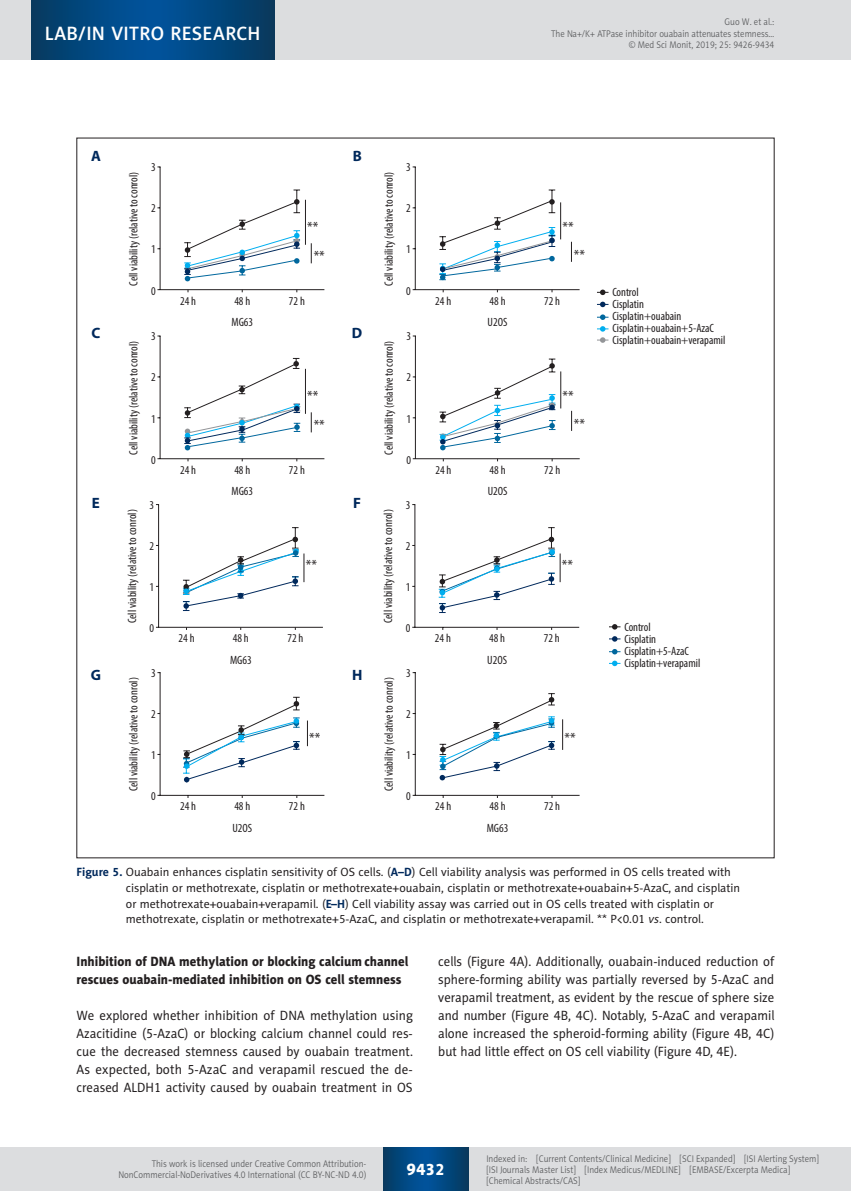
<style>
.page{position:relative;width:851px;height:1191px;background:#fff}
.page>*{position:absolute;margin:0;border:0;box-sizing:border-box;transform-origin:0 0}
.t1{font:19.5px "Naomi Sans EFN Medium";letter-spacing:.015em;color:#fff}
.t2{font:16.5px "Naomi Sans EFN Heavy";color:#fff}
.t3{font:condensed 15px "Myriad Pro";color:#231f20}
.t4{font:700 15px "Myriad Pro";color:#00295c}
.MSM_Body{font:13.5px/18px "Naomi Sans EFN";color:#231f20;text-align:justify;scale:.95 1}
.MSM_Body-2{font:13.5px/18px "Naomi Sans EFN";color:#231f20;text-align:justify;scale:.96 1}
.MSM_Headline_2{font:13.5px/18px "Naomi Sans EFN Heavy";color:#231f20;scale:.95 1}
.t5{font:condensed 12px/21.6px "Myriad Pro";color:#231f20}
.MSM_Rycina_tytul{font:12px/15.8px "Naomi Sans EFN";color:#231f20}
.t6{font:9.75px/11.2px "Naomi Sans EFN Light";color:#57585a;text-align:right;scale:.9 1}
.s1{font-weight:700;color:#00295c}
.s2{font-style:italic}
</style>
<div class="page">
<hr style="left:157px;top:289px;width:167px;height:1px;background:#231f20">
<hr style="left:160px;top:167px;width:1px;height:123px;background:#231f20">
<svg style="left:609px;top:660px;width:11px;height:6px"></svg>
<svg style="left:609px;top:649px;width:11px;height:5px"></svg>
<svg style="left:609px;top:636px;width:11px;height:5px"></svg>
<svg style="left:609px;top:624px;width:11px;height:5px"></svg>
<svg style="left:597px;top:326px;width:11px;height:17px"></svg>
<svg style="left:597px;top:314px;width:11px;height:6px"></svg>
<svg style="left:597px;top:302px;width:11px;height:5px"></svg>
<svg style="left:597px;top:289px;width:11px;height:6px"></svg>
<hr style="left:412px;top:289px;width:167px;height:1px;background:#231f20">
<hr style="left:415px;top:167px;width:1px;height:123px;background:#231f20">
<hr style="left:412px;top:458px;width:167px;height:1px;background:#231f20">
<hr style="left:415px;top:336px;width:1px;height:123px;background:#231f20">
<hr style="left:157px;top:458px;width:167px;height:1px;background:#231f20">
<hr style="left:160px;top:336px;width:1px;height:123px;background:#231f20">
<hr style="left:157px;top:795px;width:167px;height:1px;background:#231f20">
<hr style="left:160px;top:672px;width:1px;height:123px;background:#231f20">
<svg style="left:184px;top:190px;width:388px;height:260px"></svg>
<hr style="left:156px;top:627px;width:167px;height:1px;background:#231f20">
<hr style="left:158px;top:504px;width:1px;height:123px;background:#231f20">
<hr style="left:412px;top:627px;width:167px;height:1px;background:#231f20">
<hr style="left:414px;top:504px;width:1px;height:123px;background:#231f20">
<svg style="left:183px;top:527px;width:121px;height:84px"></svg>
<svg style="left:438px;top:527px;width:122px;height:86px"></svg>
<svg style="left:307px;top:720px;width:1px;height:26px"></svg>
<svg style="left:183px;top:697px;width:116px;height:85px"></svg>
<hr style="left:412px;top:795px;width:167px;height:1px;background:#231f20">
<hr style="left:415px;top:672px;width:1px;height:123px;background:#231f20">
<hr style="left:562px;top:719px;width:1px;height:31px;background:#231f20">
<svg style="left:439px;top:693px;width:115px;height:87px"></svg>
<div style="left:0;top:1148px;width:850px;height:43px;background:#dcdddf"></div>
<svg style="left:383px;top:1147px;width:85px;height:43px;background:#02477e"></svg>
<div style="left:0;top:0;width:850px;height:60px;background:#dcdddf"></div>
<hr style="left:850px;top:0;width:1px;height:60px;background:#dcdddf">
<svg style="left:32px;top:0;width:242px;height:60px;background:#02477f"></svg>
<h1 class="t1" style="left:45px;top:22px;width:217px">LAB/IN VITRO RESEARCH</h1>
<p class="t6" style="left:551px;top:16px;width:249px">Guo W. et al.:<br>The Na+/K+ ATPase inhibitor ouabain attenuates stemness… © Med Sci Monit, 2019; 25: 9426-9434</p>
<p class="t4" style="left:91px;top:147px;width:11px">A</p>
<p class="t4" style="left:91px;top:323px;width:10px">C</p>
<p class="t4" style="left:92px;top:493px;width:10px">E</p>
<p class="t5" style="left:122px;top:286px;width:115px;rotate:-90deg">Cell viability (relative to conrol)</p>
<p class="t5" style="left:151px;top:156px;width:6px">3</p>
<p class="t5" style="left:151px;top:197px;width:6px">2</p>
<p class="t5" style="left:151px;top:238px;width:6px">1</p>
<p class="t5" style="left:151px;top:280px;width:6px">0</p>
<p class="t5" style="left:122px;top:455px;width:115px;rotate:-90deg">Cell viability (relative to conrol)</p>
<p class="t5" style="left:151px;top:325px;width:6px">3</p>
<p class="t5" style="left:151px;top:366px;width:6px">2</p>
<p class="t5" style="left:151px;top:407px;width:6px">1</p>
<p class="t5" style="left:151px;top:449px;width:6px">0</p>
<p class="t5" style="left:121px;top:623px;width:115px;rotate:-90deg">Cell viability (relative to conrol)</p>
<p class="t5" style="left:150px;top:493px;width:6px">3</p>
<p class="t5" style="left:150px;top:535px;width:6px">2</p>
<p class="t5" style="left:150px;top:576px;width:6px">1</p>
<p class="t5" style="left:150px;top:617px;width:6px">0</p>
<p class="t3" style="left:307px;top:218px;width:13px">**</p>
<p class="t3" style="left:313px;top:247px;width:13px">**</p>
<p class="t5" style="left:180px;top:290px;width:17px">24 h</p>
<p class="t5" style="left:231px;top:290px;width:23px">48 h<br>MG63</p>
<p class="t5" style="left:289px;top:290px;width:17px">72 h</p>
<p class="t3" style="left:307px;top:387px;width:13px">**</p>
<p class="t3" style="left:313px;top:416px;width:13px">**</p>
<p class="t5" style="left:180px;top:459px;width:17px">24 h</p>
<p class="t5" style="left:231px;top:459px;width:23px">48 h<br>MG63</p>
<p class="t5" style="left:289px;top:459px;width:17px">72 h</p>
<p class="t3" style="left:306px;top:555px;width:13px">**</p>
<p class="t5" style="left:179px;top:627px;width:17px">24 h</p>
<p class="t5" style="left:230px;top:627px;width:23px">48 h<br>MG63</p>
<p class="t5" style="left:287px;top:627px;width:17px">72 h</p>
<p class="t4" style="left:91px;top:665px;width:12px">G</p>
<p class="t5" style="left:122px;top:791px;width:115px;rotate:-90deg">Cell viability (relative to conrol)</p>
<p class="t5" style="left:151px;top:661px;width:6px">3</p>
<p class="t5" style="left:151px;top:703px;width:6px">2</p>
<p class="t5" style="left:151px;top:744px;width:6px">1</p>
<p class="t5" style="left:151px;top:785px;width:6px">0</p>
<p class="t3" style="left:309px;top:729px;width:13px">**</p>
<p class="t5" style="left:180px;top:795px;width:17px">24 h</p>
<p class="t5" style="left:232px;top:795px;width:21px">48 h<br>U2OS</p>
<p class="t5" style="left:289px;top:795px;width:17px">72 h</p>
<p class="t4" style="left:352px;top:147px;width:11px">B</p>
<p class="t4" style="left:352px;top:323px;width:12px">D</p>
<p class="t4" style="left:353px;top:493px;width:9px">F</p>
<p class="t5" style="left:377px;top:286px;width:115px;rotate:-90deg">Cell viability (relative to conrol)</p>
<p class="t5" style="left:406px;top:156px;width:6px">3</p>
<p class="t5" style="left:406px;top:197px;width:6px">2</p>
<p class="t5" style="left:406px;top:238px;width:6px">1</p>
<p class="t5" style="left:406px;top:280px;width:6px">0</p>
<p class="t5" style="left:378px;top:455px;width:115px;rotate:-90deg">Cell viability (relative to conrol)</p>
<p class="t5" style="left:406px;top:325px;width:6px">3</p>
<p class="t5" style="left:406px;top:366px;width:6px">2</p>
<p class="t5" style="left:406px;top:407px;width:6px">1</p>
<p class="t5" style="left:406px;top:449px;width:6px">0</p>
<p class="t5" style="left:377px;top:623px;width:115px;rotate:-90deg">Cell viability (relative to conrol)</p>
<p class="t5" style="left:406px;top:493px;width:6px">3</p>
<p class="t5" style="left:406px;top:535px;width:6px">2</p>
<p class="t5" style="left:406px;top:576px;width:6px">1</p>
<p class="t5" style="left:406px;top:617px;width:6px">0</p>
<p class="t3" style="left:562px;top:218px;width:13px">**</p>
<p class="t3" style="left:573px;top:246px;width:13px">**</p>
<p class="t5" style="left:435px;top:290px;width:17px">24 h</p>
<p class="t5" style="left:487px;top:290px;width:21px">48 h<br>U2OS</p>
<p class="t5" style="left:544px;top:290px;width:17px">72 h</p>
<p class="t3" style="left:562px;top:387px;width:13px">**</p>
<p class="t3" style="left:574px;top:415px;width:13px">**</p>
<p class="t5" style="left:435px;top:459px;width:17px">24 h</p>
<p class="t5" style="left:487px;top:459px;width:21px">48 h<br>U2OS</p>
<p class="t5" style="left:544px;top:459px;width:17px">72 h</p>
<p class="t3" style="left:562px;top:555px;width:13px">**</p>
<p class="t5" style="left:435px;top:627px;width:17px">24 h</p>
<p class="t5" style="left:487px;top:627px;width:21px">48 h<br>U2OS</p>
<p class="t5" style="left:543px;top:627px;width:17px">72 h</p>
<p class="t4" style="left:352px;top:665px;width:12px">H</p>
<p class="t5" style="left:377px;top:791px;width:115px;rotate:-90deg">Cell viability (relative to conrol)</p>
<p class="t5" style="left:406px;top:661px;width:6px">3</p>
<p class="t5" style="left:406px;top:703px;width:6px">2</p>
<p class="t5" style="left:406px;top:744px;width:6px">1</p>
<p class="t5" style="left:406px;top:785px;width:6px">0</p>
<p class="t3" style="left:564px;top:729px;width:13px">**</p>
<p class="t5" style="left:435px;top:795px;width:17px">24 h</p>
<p class="t5" style="left:486px;top:795px;width:23px">48 h<br>MG63</p>
<p class="t5" style="left:544px;top:795px;width:17px">72 h</p>
<p class="t5" style="left:612px;top:286px;width:114px;line-height:12px">Control<br>Cisplatin<br>Cisplatin+ouabain<br>Cisplatin+ouabain+5-AzaC<br>Cisplatin+ouabain+verapamil</p>
<p class="t5" style="left:624px;top:621px;width:77px;line-height:12px">Control<br>Cisplatin<br>Cisplatin+5-AzaC<br>Cisplatin+verapamil</p>
<p class="MSM_Rycina_tytul" style="left:126px;top:864px;width:615px;text-indent:-49px"><span class="s1">Figure 5.</span> Ouabain enhances cisplatin sensitivity of OS cells. (<span class="s1">A–D</span>) Cell viability analysis was performed in OS cells treated with cisplatin or methotrexate, cisplatin or methotrexate+ouabain, cisplatin or methotrexate+ouabain+5-AzaC, and cisplatin or methotrexate+ouabain+verapamil. (<span class="s1">E–H</span>) Cell viability assay was carried out in OS cells treated with cisplatin or methotrexate, cisplatin or methotrexate+5-AzaC, and cisplatin or methotrexate+verapamil. ** P&lt;0.01 <span class="s2">vs</span>. control.</p>
<p class="MSM_Headline_2" style="left:77px;top:952px;width:351px">Inhibition of DNA methylation or blocking calcium channel rescues ouabain-mediated inhibition on OS cell stemness</p>
<p class="MSM_Body-2" style="left:77px;top:1006px;width:352px">We explored whether inhibition of DNA methylation using Azacitidine (5-AzaC) or blocking calcium channel could res&shy;cue the decreased stemness caused by ouabain treatment.<br>As expected, both 5-AzaC and verapamil rescued the de&shy;creased ALDH1 activity caused by ouabain treatment in OS</p>
<p class="MSM_Body" style="left:438px;top:952px;width:355px">cells (Figure 4A). Additionally, ouabain-induced reduction of sphere-forming ability was partially reversed by 5-AzaC and verapamil treatment, as evident by the rescue of sphere size and number (Figure 4B, 4C). Notably, 5-AzaC and verapamil alone increased the spheroid-forming ability (Figure 4B, 4C) but had little effect on OS cell viability (Figure 4D, 4E).</p>
<p class="t6" style="left:118px;top:1158px;width:277px">This work is licensed under Creative Common Attribution-<br>NonCommercial-NoDerivatives 4.0 International (CC BY-NC-ND 4.0)</p>
<h2 class="t2" style="left:406px;top:1159px;width:40px">9432</h2>
<p class="t6" style="left:486px;top:1152px;width:371px;text-align:left">Indexed in: [Current Contents/Clinical Medicine] [SCI Expanded] [ISI Alerting System] [ISI Journals Master List] [Index Medicus/MEDLINE] [EMBASE/Excerpta Medica] [Chemical Abstracts/CAS]</p>
</div>
